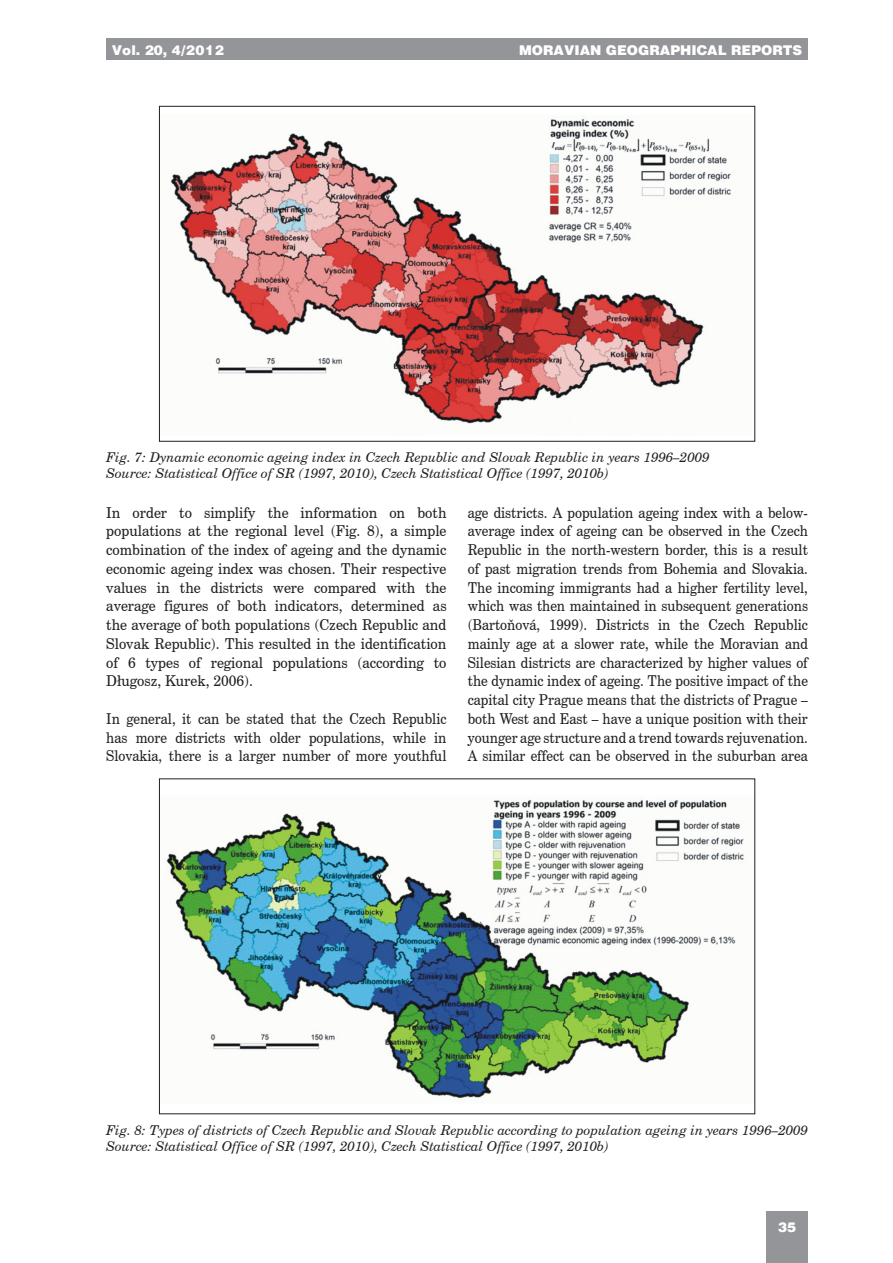
<style>
.page{position:relative;width:893px;height:1263px;background:#fff}
.page>*{position:absolute;margin:0;border:0;box-sizing:border-box;transform-origin:0 0}
.MGR-basictext{font:15px/18.8px "Century Schoolbook CE";color:#231f20;text-align:justify;scale:.9 1}
.MGR-basictext-2{font:15px/18.8px "Century Schoolbook CE";color:#231f20;text-align:justify;scale:.94 1}
.t1{font:italic 13.5px/16.2px "Century Schoolbook CE";color:#231f20}
.t2{font:900 13.5px "Switzerland";color:#fff}
.t3{font:900 13.5px "Switzerland";letter-spacing:.025em;color:#fff}
</style>
<div class="page">
<div style="left:106px;top:38px;width:702px;height:22px;background:#939598"></div>
<div style="left:766px;top:1212px;width:42px;height:51px;background:#939598"></div>
<img style="left:171px;top:119px;width:560px;height:305px">
<img style="left:166px;top:800px;width:578px;height:299px">
<p class="t3" style="left:112px;top:42px;width:114px">Vol. 20, 4/2012</p>
<p class="t2" style="left:519px;top:42px;width:285px">MORAVIAN GEOGRAPHICAL REPORTS</p>
<p class="t1" style="left:106px;top:449px;width:605px">Fig. 7: Dynamic economic ageing index in Czech Republic and Slovak Republic in years 1996–2009<br>Source: Statistical Office of SR (1997, 2010), Czech Statistical Office (1997, 2010b)</p>
<p class="MGR-basictext-2" style="left:106px;top:503px;width:363px">In order to simplify the information on both populations at the regional level (Fig. 8), a simple combination of the index of ageing and the dynamic economic ageing index was chosen. Their respective values in the districts were compared with the average figures of both indicators, determined as the average of both populations (Czech Republic and Slovak Republic). This resulted in the identification of 6 types of regional populations (according to Długosz, Kurek, 2006).</p>
<p class="MGR-basictext" style="left:106px;top:709px;width:379px">In general, it can be stated that the Czech Republic has more districts with older populations, while in Slovakia, there is a larger number of more youthful</p>
<p class="MGR-basictext" style="left:468px;top:503px;width:379px">age districts. A population ageing index with a below&shy;average index of ageing can be observed in the Czech Republic in the north-western border, this is a result of past migration trends from Bohemia and Slovakia.<br>The incoming immigrants had a higher fertility level, which was then maintained in subsequent generations (Bartoňová, 1999). Districts in the Czech Republic mainly age at a slower rate, while the Moravian and Silesian districts are characterized by higher values of the dynamic index of ageing. The positive impact of the capital city Prague means that the districts of Prague – both West and East – have a unique position with their younger age structure and a trend towards rejuvenation.<br>A similar effect can be observed in the suburban area</p>
<p class="t1" style="left:106px;top:1122px;width:703px">Fig. 8: Types of districts of Czech Republic and Slovak Republic according to population ageing in years 1996–2009<br>Source: Statistical Office of SR (1997, 2010), Czech Statistical Office (1997, 2010b)</p>
<p class="t2" style="left:778px;top:1219px;width:20px">35</p>
</div>
